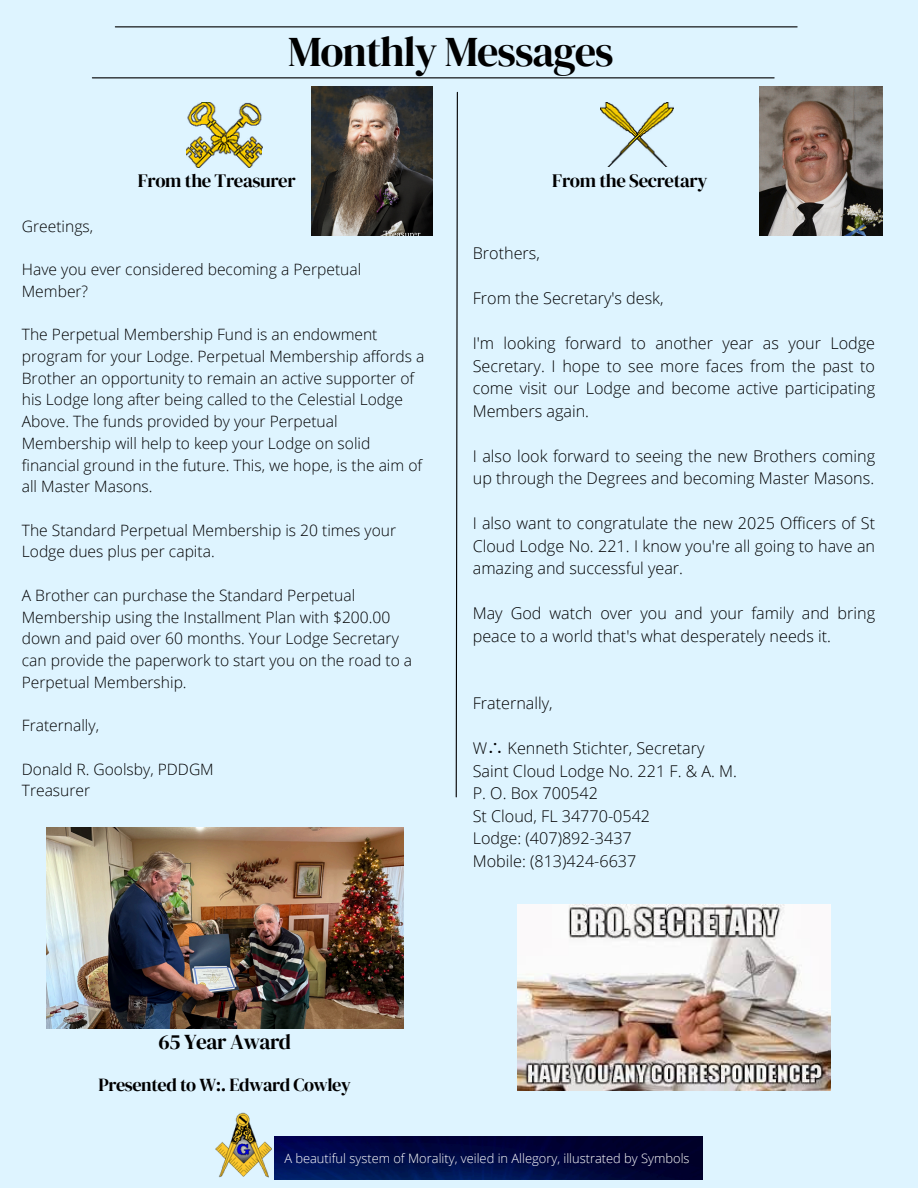
<style>
.page{position:relative;width:918px;height:1188px;background:#def4ff}
.page>*{position:absolute;margin:0;border:0;box-sizing:border-box;transform-origin:0 0}
.t1{font:42.3px "DM Serif Display";letter-spacing:-.025em;color:#000}
.t2{font:21.3px "DM Serif Display";letter-spacing:-.025em;color:#000}
.t3{font:18.75px "DM Serif Display";letter-spacing:-.02em;color:#000}
.t4{font:18.3px "DM Serif Display";letter-spacing:-.025em;color:#000}
.t5{font:300 16.2px/22.5px "Open Sans";color:#000;text-align:justify}
.t6{font:300 15.6px/21.8px "Open Sans";color:#000}
.t7{font:300 12.9px "Open Sans";color:#fff}
.s1{font-family:"Noto Sans CJ Ksc";font-weight:400}
</style>
<div class="page">
<hr style="left:115px;top:26px;width:682px;height:1px;background:#000">
<svg style="left:455px;top:91px;width:3px;height:707px"></svg>
<hr style="left:92px;top:77px;width:682px;height:1px;background:#000">
<img style="left:601px;top:103px;width:73px;height:64px">
<img style="left:275px;top:1137px;width:428px;height:42px">
<img style="left:215px;top:1113px;width:60px;height:66px">
<img style="left:261px;top:114px;width:2px;height:42px">
<img style="left:187px;top:103px;width:74px;height:64px">
<img style="left:312px;top:86px;width:120px;height:150px">
<img style="left:759px;top:86px;width:123px;height:150px">
<img style="left:517px;top:904px;width:313px;height:187px">
<img style="left:46px;top:827px;width:358px;height:202px">
<p class="t1" style="left:288px;top:23px;width:327px">Monthly Messages</p>
<p class="t3" style="left:138px;top:168px;width:159px">From the Treasurer</p>
<p class="t6" style="left:22px;top:215px;width:73px">Greetings,</p>
<p class="t6" style="left:22px;top:258px;width:341px">Have you ever considered becoming a Perpetual<br>Member?</p>
<p class="t6" style="left:22px;top:323px;width:404px">The Perpetual Membership Fund is an endowment program for your Lodge. Perpetual Membership affords a Brother an opportunity to remain an active supporter of his Lodge long after being called to the Celestial Lodge Above. The funds provided by your Perpetual Membership will help to keep your Lodge on solid financial ground in the future. This, we hope, is the aim of all Master Masons.</p>
<p class="t6" style="left:22px;top:519px;width:376px">The Standard Perpetual Membership is 20 times your<br>Lodge dues plus per capita.</p>
<p class="t6" style="left:22px;top:584px;width:392px">A Brother can purchase the Standard Perpetual Membership using the Installment Plan with $200.00 down and paid over 60 months. Your Lodge Secretary can provide the paperwork to start you on the road to a Perpetual Membership.</p>
<p class="t6" style="left:22px;top:714px;width:79px">Fraternally,</p>
<p class="t6" style="left:22px;top:758px;width:193px">Donald R. Goolsby, PDDGM</p>
<p class="t6" style="left:22px;top:779px;width:70px">Treasurer</p>
<p class="t3" style="left:552px;top:168px;width:157px">From the Secretary</p>
<h1 class="t5" style="left:473px;top:242px;width:69px">Brothers,</h1>
<p class="t5" style="left:473px;top:287px;width:192px">From the Secretary's desk,</p>
<p class="t5" style="left:473px;top:332px;width:404px">I'm looking forward to another year as your Lodge Secretary. I hope to see more faces from the past to come visit our Lodge and become active participating Members again.</p>
<p class="t5" style="left:473px;top:444px;width:404px">I also look forward to seeing the new Brothers coming up through the Degrees and becoming Master Masons.</p>
<p class="t5" style="left:473px;top:512px;width:404px">I also want to congratulate the new 2025 Officers of St Cloud Lodge No. 221. I know you're all going to have an amazing and successful year.</p>
<p class="t5" style="left:473px;top:602px;width:404px">May God watch over you and your family and bring peace to a world that's what desperately needs it.</p>
<p class="t5" style="left:473px;top:692px;width:81px">Fraternally,</p>
<p class="t5" style="left:473px;top:737px;width:233px">W<span class="s1">∴</span> Kenneth Stichter, Secretary</p>
<p class="t5" style="left:473px;top:759px;width:266px">Saint Cloud Lodge No. 221 F. &amp; A. M.</p>
<p class="t5" style="left:473px;top:782px;width:127px">P. O. Box 700542</p>
<p class="t5" style="left:473px;top:804px;width:179px">St Cloud, FL 34770-0542</p>
<p class="t5" style="left:473px;top:827px;width:161px">Lodge: (407)892-3437</p>
<p class="t5" style="left:473px;top:849px;width:165px">Mobile: (813)424-6637</p>
<p class="t2" style="left:158px;top:1027px;width:134px">65 Year Award</p>
<p class="t4" style="left:99px;top:1072px;width:254px">Presented to W:. Edward Cowley</p>
<p class="t7" style="left:284px;top:1149px;width:407px">A beautiful system of Morality, veiled in Allegory, illustrated by Symbols</p>
</div>
